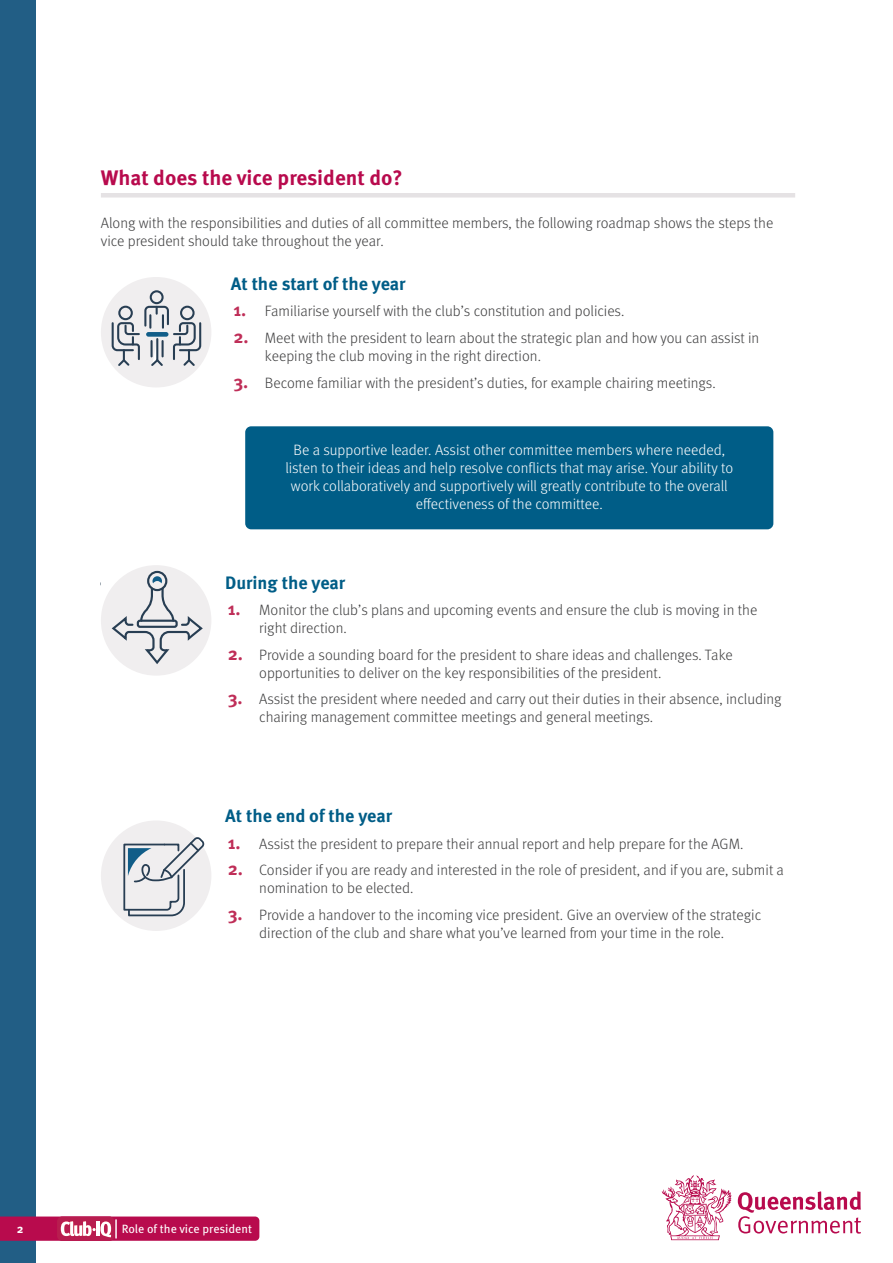
<style>
.page{position:relative;width:893px;height:1263px;background:#fff}
.page>*{position:absolute;margin:0;border:0;box-sizing:border-box;transform-origin:0 0}
.Heading_Level_2_no_number{font:700 21px "Meta Pro";color:#b80a4d}
.Heading_Level_3_no_number{font:700 18px "Meta Pro";color:#005d87}
.t1{font:300 15px/18px "Meta Pro";color:#3e3e3f}
.Call_out{font:300 15px/18px "Meta Pro";color:#fff;text-align:center}
.t2{font:12px "Meta Pro";color:#fff}
.s1{font-weight:700;font-size:18px;color:#bf2e58}
</style>
<div class="page">
<svg style="left:738px;top:1191px;width:123px;height:42px"></svg>
<svg style="left:662px;top:1175px;width:69px;height:65px"></svg>
<div style="left:0;top:0;width:36px;height:1263px;background:#225e85"></div>
<svg style="left:0;top:1216px;width:259px;height:25px;background:#be245e"></svg>
<hr style="left:101px;top:193px;width:694px;height:4px;background:#e5e2e4">
<div style="left:245px;top:426px;width:528px;height:103px;background:#005d87;border-radius:6px"></div>
<div style="left:101px;top:277px;width:110px;height:110px;background:#f0eeef;border-radius:50%"></div>
<div style="left:150px;top:290px;width:14px;height:14px;border:2px solid #283e53;border-radius:50%"></div>
<svg style="left:111px;top:305px;width:91px;height:61px"></svg>
<div style="left:101px;top:565px;width:110px;height:111px;background:#f0eeef;border-radius:50%"></div>
<div style="left:147px;top:571px;width:20px;height:20px;border:2px solid #283e53;border-radius:50%"></div>
<svg style="left:111px;top:576px;width:93px;height:89px"></svg>
<div style="left:101px;top:820px;width:110px;height:111px;background:#f0eeef;border-radius:50%"></div>
<svg style="left:123px;top:837px;width:82px;height:80px"></svg>
<h2 class="Heading_Level_2_no_number" style="left:101px;top:161px;width:303px">What does the vice president do?</h2>
<p class="t1" style="left:101px;top:213px;width:674px">Along with the responsibilities and duties of all committee members, the following roadmap shows the steps the vice president should take throughout the year.</p>
<h3 class="Heading_Level_3_no_number" style="left:231px;top:270px;width:176px">At the start of the year</h3>
<p class="t1" style="left:233px;top:302px;width:393px"><span class="s1">1.</span> Familiarise yourself with the club’s constitution and policies.</p>
<p class="t1" style="left:265px;top:328px;width:496px;text-indent:-32px"><span class="s1">2.</span> Meet with the president to learn about the strategic plan and how you can assist in keeping the club moving in the right direction.</p>
<p class="t1" style="left:233px;top:373px;width:484px"><span class="s1">3.</span> Become familiar with the president’s duties, for example chairing meetings.</p>
<p class="Call_out" style="left:285px;top:440px;width:449px">Be a supportive leader. Assist other committee members where needed, listen to their ideas and help resolve conflicts that may arise. Your ability to work collaboratively and supportively will greatly contribute to the overall effectiveness of the committee.</p>
<h3 class="Heading_Level_3_no_number" style="left:225px;top:568px;width:122px">During the year</h3>
<p class="t1" style="left:259px;top:600px;width:500px;text-indent:-32px"><span class="s1">1.</span> Monitor the club’s plans and upcoming events and ensure the club is moving in the right direction.</p>
<p class="t1" style="left:259px;top:645px;width:475px;text-indent:-32px"><span class="s1">2.</span> Provide a sounding board for the president to share ideas and challenges. Take opportunities to deliver on the key responsibilities of the president.</p>
<p class="t1" style="left:259px;top:689px;width:524px;text-indent:-32px"><span class="s1">3.</span> Assist the president where needed and carry out their duties in their absence, including chairing management committee meetings and general meetings.</p>
<h3 class="Heading_Level_3_no_number" style="left:225px;top:802px;width:168px">At the end of the year</h3>
<p class="t1" style="left:228px;top:834px;width:517px"><span class="s1">1.</span> Assist the president to prepare their annual report and help prepare for the AGM.</p>
<p class="t1" style="left:259px;top:860px;width:526px;text-indent:-32px"><span class="s1">2.</span> Consider if you are ready and interested in the role of president, and if you are, submit a nomination to be elected.</p>
<p class="t1" style="left:228px;top:905px;width:535px;text-align:center"><span class="s1">3.</span> Provide a handover to the incoming vice president. Give an overview of the strategic direction of the club and share what you’ve learned from your time in the role.</p>
<p class="t2" style="left:17px;top:1220px;width:8px">2</p>
<p class="t2" style="left:122px;top:1220px;width:132px">Role of the vice president</p>
</div>
